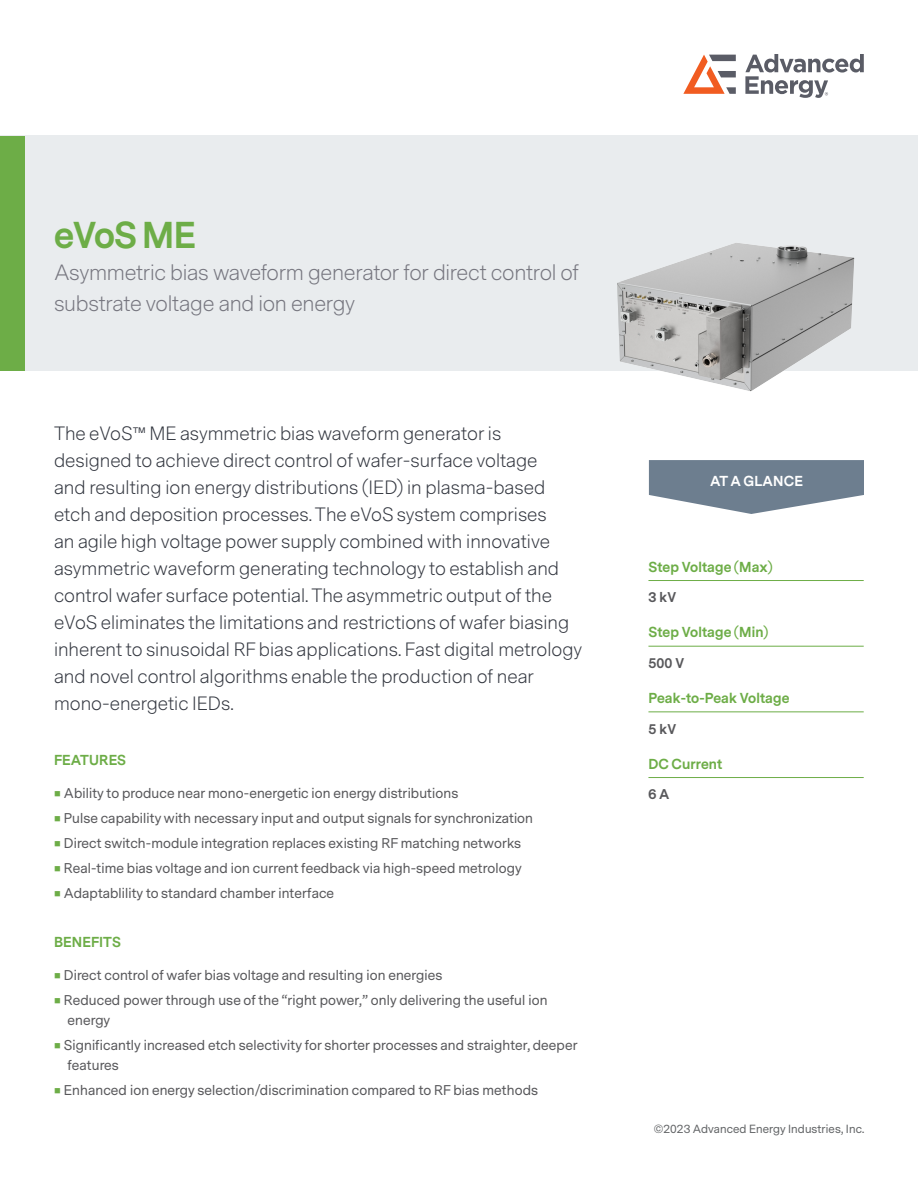
<style>
.page{position:relative;width:918px;height:1188px;background:#fff}
.page>*{position:absolute;margin:0;border:0;box-sizing:border-box;transform-origin:0 0}
.t1{font:700 34.95px "Messina Sans";letter-spacing:-.025em;color:#6dad47}
.t2{font:300 20.55px/31.5px "Messina Sans";letter-spacing:-.015em;color:#76767f}
.t3{font:300 18px/27px "Messina Sans";color:#333740}
.t4{font:700 13.5px "Messina Sans";letter-spacing:.01em;color:#6dad47}
.t5{font:700 13.5px "Messina Sans";letter-spacing:.01em;color:#fff}
.t6{font:13.2px/19.8px "Messina Sans";letter-spacing:.01em;color:#58585b}
.t7{font:700 13.2px "Messina Sans";letter-spacing:.01em;color:#58585b}
.t8{font:11.1px "Messina Sans";letter-spacing:.01em;color:#626466}
.s1{color:#6dad47}
</style>
<div class="page">
<div style="left:0;top:136px;width:918px;height:235px;background:#e9ecee"></div>
<svg style="left:649px;top:460px;width:215px;height:54px"></svg>
<hr style="left:648px;top:580px;width:216px;height:1px;background:#6dad47">
<hr style="left:648px;top:646px;width:216px;height:1px;background:#6dad47">
<hr style="left:648px;top:712px;width:216px;height:1px;background:#6dad47">
<hr style="left:648px;top:777px;width:216px;height:1px;background:#6dad47">
<div style="left:0;top:136px;width:24px;height:235px;background:#6dad47"></div>
<svg style="left:683px;top:55px;width:53px;height:39px"></svg>
<svg style="left:745px;top:54px;width:119px;height:44px"></svg>
<img style="left:617px;top:243px;width:178px;height:149px">
<h1 class="t1" style="left:54px;top:211px;width:143px">eVoS ME</h1>
<h2 class="t2" style="left:54px;top:257px;width:527px">Asymmetric bias waveform generator for direct control of substrate voltage and ion energy</h2>
<p class="t3" style="left:54px;top:420px;width:530px">The eVoS™ ME asymmetric bias waveform generator is designed to achieve direct control of wafer-surface voltage<br>and resulting ion energy distributions (IED) in plasma-based etch and deposition processes. The eVoS system comprises<br>an agile high voltage power supply combined with innovative asymmetric waveform generating technology to establish and control wafer surface potential. The asymmetric output of the eVoS eliminates the limitations and restrictions of wafer biasing inherent to sinusoidal RF bias applications. Fast digital metrology and novel control algorithms enable the production of near mono-energetic IEDs.</p>
<p class="t4" style="left:54px;top:750px;width:73px">FEATURES</p>
<p class="t6" style="left:54px;top:783px;width:406px"><span class="s1">■</span> Ability to produce near mono-energetic ion energy distributions</p>
<p class="t6" style="left:54px;top:809px;width:481px"><span class="s1">■</span> Pulse capability with necessary input and output signals for synchronization</p>
<p class="t6" style="left:54px;top:834px;width:469px"><span class="s1">■</span> Direct switch-module integration replaces existing RF matching networks</p>
<p class="t6" style="left:54px;top:859px;width:469px"><span class="s1">■</span> Real-time bias voltage and ion current feedback via high-speed metrology</p>
<p class="t6" style="left:54px;top:884px;width:282px"><span class="s1">■</span> Adaptablility to standard chamber interface</p>
<p class="t4" style="left:54px;top:933px;width:69px">BENEFITS</p>
<p class="t6" style="left:54px;top:966px;width:390px"><span class="s1">■</span> Direct control of wafer bias voltage and resulting ion energies</p>
<p class="t6" style="left:68px;top:991px;width:482px;text-indent:-14px"><span class="s1">■</span> Reduced power through use of the “right power,” only delivering the useful ion energy</p>
<p class="t6" style="left:68px;top:1036px;width:512px;text-indent:-14px"><span class="s1">■</span> Significantly increased etch selectivity for shorter processes and straighter, deeper features</p>
<p class="t6" style="left:54px;top:1080px;width:486px"><span class="s1">■</span> Enhanced ion energy selection/discrimination compared to RF bias methods</p>
<p class="t5" style="left:710px;top:472px;width:94px">AT A GLANCE</p>
<p class="t4" style="left:648px;top:557px;width:126px">Step Voltage (Max)</p>
<p class="t7" style="left:648px;top:588px;width:29px">3 kV</p>
<p class="t4" style="left:648px;top:623px;width:121px">Step Voltage (Min)</p>
<p class="t7" style="left:648px;top:654px;width:37px">500 V</p>
<p class="t4" style="left:648px;top:689px;width:142px">Peak-to-Peak Voltage</p>
<p class="t7" style="left:648px;top:719px;width:29px">5 kV</p>
<p class="t4" style="left:648px;top:754px;width:75px">DC Current</p>
<p class="t7" style="left:648px;top:785px;width:23px">6 A</p>
<p class="t8" style="left:654px;top:1122px;width:212px">©2023 Advanced Energy Industries, Inc.</p>
</div>
